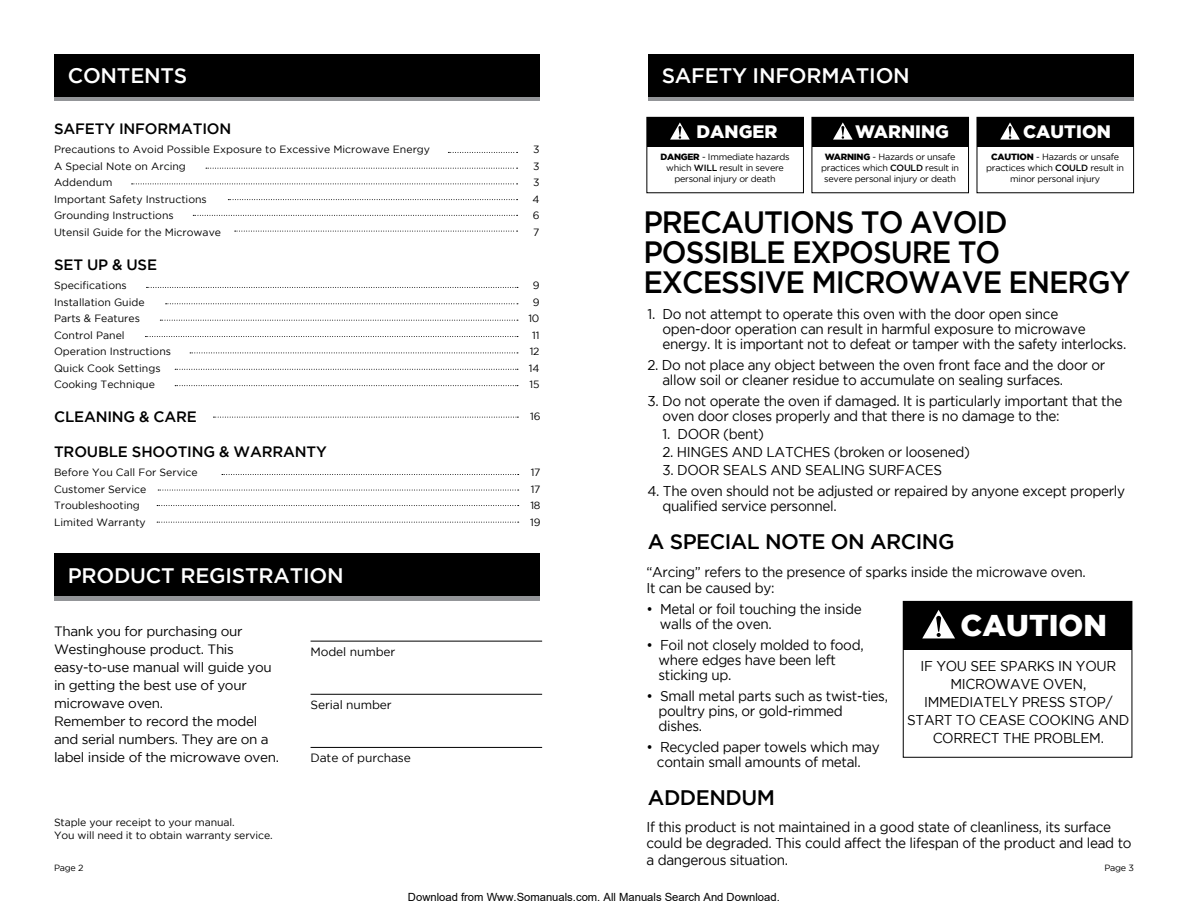
<style>
.page{position:relative;width:1188px;height:918px;background:#fff}
.page>*{position:absolute;margin:0;border:0;box-sizing:border-box;transform-origin:0 0}
.t1{font:500 30.75px/30px "Gotham";letter-spacing:-.035em;color:#000;scale:.95 1}
.t2{font:900 30px "Gotham";color:#fff}
.t3{font:500 21px "Gotham";letter-spacing:-.01em;color:#fff}
.t4{font:500 21px "Gotham";letter-spacing:-.025em;color:#000}
.t5{font:900 18px "Gotham";color:#fff}
.t6{font:500 15px "Gotham";letter-spacing:-.01em;color:#000}
.t7{font:14.25px/15px "Gotham";letter-spacing:-.025em;color:#000;scale:.95 1}
.t8{font:13.5px/18px "Gotham";letter-spacing:-.025em;color:#000}
.t9{font:12px "Gotham";letter-spacing:-.01em;color:#000}
.t10{font:11.25px "Arial";color:#000}
.t11{font:10.5px/16.5px "Gotham";color:#000}
.t12{font:9px/10.8px "Gotham";letter-spacing:-.025em;color:#000;text-align:center}
.s1{font-weight:900}
.s2{font-weight:500}
</style>
<div class="page">
<svg style="left:54px;top:96px;width:486px;height:5px;background:#757779"></svg>
<div style="left:54px;top:54px;width:486px;height:42px;background:#000"></div>
<div style="left:54px;top:558px;width:486px;height:42px;background:#939598"></div>
<div style="left:54px;top:554px;width:486px;height:42px;background:#000"></div>
<svg style="left:448px;top:152px;width:70px;height:1px"></svg>
<svg style="left:206px;top:168px;width:312px;height:1px"></svg>
<svg style="left:132px;top:184px;width:386px;height:1px"></svg>
<svg style="left:228px;top:199px;width:290px;height:1px"></svg>
<svg style="left:193px;top:215px;width:325px;height:1px"></svg>
<svg style="left:235px;top:231px;width:283px;height:1px"></svg>
<svg style="left:146px;top:287px;width:372px;height:1px"></svg>
<svg style="left:166px;top:303px;width:352px;height:1px"></svg>
<svg style="left:160px;top:320px;width:358px;height:1px"></svg>
<svg style="left:145px;top:336px;width:373px;height:1px"></svg>
<svg style="left:190px;top:353px;width:328px;height:1px"></svg>
<svg style="left:175px;top:369px;width:343px;height:1px"></svg>
<svg style="left:175px;top:385px;width:343px;height:1px"></svg>
<svg style="left:222px;top:474px;width:297px;height:1px"></svg>
<svg style="left:158px;top:490px;width:361px;height:1px"></svg>
<svg style="left:157px;top:505px;width:362px;height:1px"></svg>
<svg style="left:157px;top:522px;width:362px;height:1px"></svg>
<svg style="left:213px;top:417px;width:305px;height:1px"></svg>
<hr style="left:311px;top:641px;width:231px;height:1px;background:#000">
<hr style="left:311px;top:694px;width:231px;height:1px;background:#000">
<hr style="left:311px;top:747px;width:231px;height:1px;background:#000">
<svg style="left:648px;top:96px;width:486px;height:5px;background:#757779"></svg>
<div style="left:648px;top:54px;width:486px;height:42px;background:#000"></div>
<div style="left:903px;top:601px;width:229px;height:49px;background:#000"></div>
<div style="left:903px;top:601px;width:229px;height:157px;border:1px solid #000"></div>
<svg style="left:922px;top:610px;width:33px;height:28px"></svg>
<div style="left:647px;top:117px;width:157px;height:30px;background:#000"></div>
<div style="left:646px;top:117px;width:158px;height:76px;border:1px solid #000"></div>
<svg style="left:670px;top:122px;width:20px;height:18px"></svg>
<div style="left:812px;top:117px;width:157px;height:30px;background:#000"></div>
<div style="left:812px;top:117px;width:157px;height:76px;border:1px solid #000"></div>
<svg style="left:833px;top:122px;width:20px;height:18px"></svg>
<div style="left:977px;top:117px;width:157px;height:30px;background:#000"></div>
<div style="left:977px;top:117px;width:157px;height:76px;border:1px solid #000"></div>
<svg style="left:1000px;top:122px;width:20px;height:18px"></svg>
<h3 class="t3" style="left:68px;top:64px;width:121px">CONTENTS</h3>
<p class="t6" style="left:54px;top:120px;width:179px">SAFETY INFORMATION</p>
<p class="t11" style="left:54px;top:141px;width:378px">Precautions to Avoid Possible Exposure to Excessive Microwave Energy<br>A Special Note on Arcing<br>Addendum<br>Important Safety Instructions<br>Grounding Instructions<br>Utensil Guide for the Microwave</p>
<p class="t11" style="left:532px;top:141px;width:9px;text-align:justify">3<br>3<br>3<br>4<br>6<br>7</p>
<p class="t6" style="left:54px;top:256px;width:105px">SET UP &amp; USE</p>
<p class="t11" style="left:54px;top:277px;width:119px">Specifications<br>Installation Guide<br>Parts &amp; Features<br>Control Panel<br>Operation Instructions<br>Quick Cook Settings<br>Cooking Technique</p>
<p class="t11" style="left:528px;top:277px;width:13px;text-align:center">9<br>9<br>10<br>11<br>12<br>14<br>15</p>
<p class="t6" style="left:54px;top:408px;width:144px">CLEANING &amp; CARE</p>
<p class="t11" style="left:530px;top:408px;width:12px">16</p>
<p class="t6" style="left:54px;top:444px;width:274px">TROUBLE SHOOTING &amp; WARRANTY</p>
<p class="t11" style="left:54px;top:464px;width:145px">Before You Call For Service<br>Customer Service<br>Troubleshooting<br>Limited Warranty</p>
<p class="t11" style="left:530px;top:464px;width:12px;text-align:justify">17<br>17<br>18<br>19</p>
<h3 class="t3" style="left:68px;top:563px;width:278px">PRODUCT REGISTRATION</h3>
<p class="t8" style="left:54px;top:622px;width:227px">Thank you for purchasing our<br>Westinghouse product. This easy-to-use manual will guide you in getting the best use of your microwave oven.<br>Remember to record the model and serial numbers. They are on a label inside of the microwave oven.</p>
<p class="t9" style="left:311px;top:645px;width:86px">Model number</p>
<p class="t9" style="left:311px;top:698px;width:83px">Serial number</p>
<p class="t9" style="left:311px;top:751px;width:102px">Date of purchase</p>
<h3 class="t3" style="left:662px;top:64px;width:250px">SAFETY INFORMATION</h3>
<p class="t5" style="left:696px;top:121px;width:82px">DANGER</p>
<p class="t12" style="left:660px;top:152px;width:131px"><span class="s1">DANGER</span> - Immediate hazards which <span class="s2">WILL</span> result in severe personal injury or death</p>
<p class="t5" style="left:855px;top:121px;width:95px">WARNING</p>
<p class="t12" style="left:821px;top:152px;width:139px"><span class="s1">WARNING</span> - Hazards or unsafe practices which <span class="s2">COULD</span> result in severe personal injury or death</p>
<p class="t5" style="left:1023px;top:121px;width:89px">CAUTION</p>
<p class="t12" style="left:986px;top:152px;width:139px"><span class="s1">CAUTION</span> - Hazards or unsafe practices which <span class="s2">COULD</span> result in minor personal injury</p>
<h1 class="t1" style="left:643px;top:207px;width:514px">PRECAUTIONS TO AVOID<br>POSSIBLE EXPOSURE TO<br>EXCESSIVE MICROWAVE ENERGY</h1>
<p class="t7" style="left:663px;top:306px;width:490px;text-indent:-15px">1. Do not attempt to operate this oven with the door open since open-door operation can result in harmful exposure to microwave energy. It is important not to defeat or tamper with the safety interlocks.</p>
<p class="t7" style="left:663px;top:357px;width:468px;text-indent:-15px">2. Do not place any object between the oven front face and the door or allow soil or cleaner residue to accumulate on sealing surfaces.</p>
<p class="t7" style="left:663px;top:393px;width:486px;text-indent:-15px">3. Do not operate the oven if damaged. It is particularly important that the oven door closes properly and that there is no damage to the:</p>
<p class="t7" style="left:663px;top:426px;width:108px">1. DOOR (bent)</p>
<p class="t7" style="left:663px;top:444px;width:325px">2. HINGES AND LATCHES (broken or loosened)</p>
<p class="t7" style="left:663px;top:462px;width:296px">3. DOOR SEALS AND SEALING SURFACES</p>
<p class="t7" style="left:663px;top:483px;width:488px;text-indent:-15px">4. The oven should not be adjusted or repaired by anyone except properly qualified service personnel.</p>
<h3 class="t4" style="left:648px;top:530px;width:308px">A SPECIAL NOTE ON ARCING</h3>
<p class="t7" style="left:646px;top:563px;width:464px;line-height:16.5px">“Arcing” refers to the presence of sparks inside the microwave oven.<br>It can be caused by:</p>
<p class="t7" style="left:660px;top:602px;width:214px;text-indent:-13px">• Metal or foil touching the inside walls of the oven.</p>
<p class="t7" style="left:658px;top:638px;width:218px;text-indent:-12px">• Foil not closely molded to food, where edges have been left sticking up.</p>
<p class="t7" style="left:658px;top:689px;width:243px;text-indent:-12px">• Small metal parts such as twist-ties, poultry pins, or gold-rimmed dishes.</p>
<p class="t7" style="left:646px;top:740px;width:247px;text-align:center">• Recycled paper towels which may contain small amounts of metal.</p>
<h2 class="t2" style="left:961px;top:608px;width:148px">CAUTION</h2>
<p class="t7" style="left:907px;top:656px;width:235px;line-height:18px;text-align:center">IF YOU SEE SPARKS IN YOUR<br>MICROWAVE OVEN,<br>IMMEDIATELY PRESS STOP/<br>START TO CEASE COOKING AND<br>CORRECT THE PROBLEM.</p>
<h3 class="t4" style="left:648px;top:785px;width:128px">ADDENDUM</h3>
<p class="t11" style="left:54px;top:815px;width:220px;line-height:13.5px">Staple your receipt to your manual.<br>You will need it to obtain warranty service.</p>
<p class="t7" style="left:646px;top:818px;width:512px;line-height:16.5px">If this product is not maintained in a good state of cleanliness, its surface could be degraded. This could affect the lifespan of the product and lead to a dangerous situation.</p>
<p class="t12" style="left:54px;top:862px;width:31px">Page 2</p>
<p class="t12" style="left:1104px;top:862px;width:31px">Page 3</p>
<p class="t10" style="left:408px;top:890px;width:373px">Download from Www.Somanuals.com. All Manuals Search And Download.</p>
</div>
